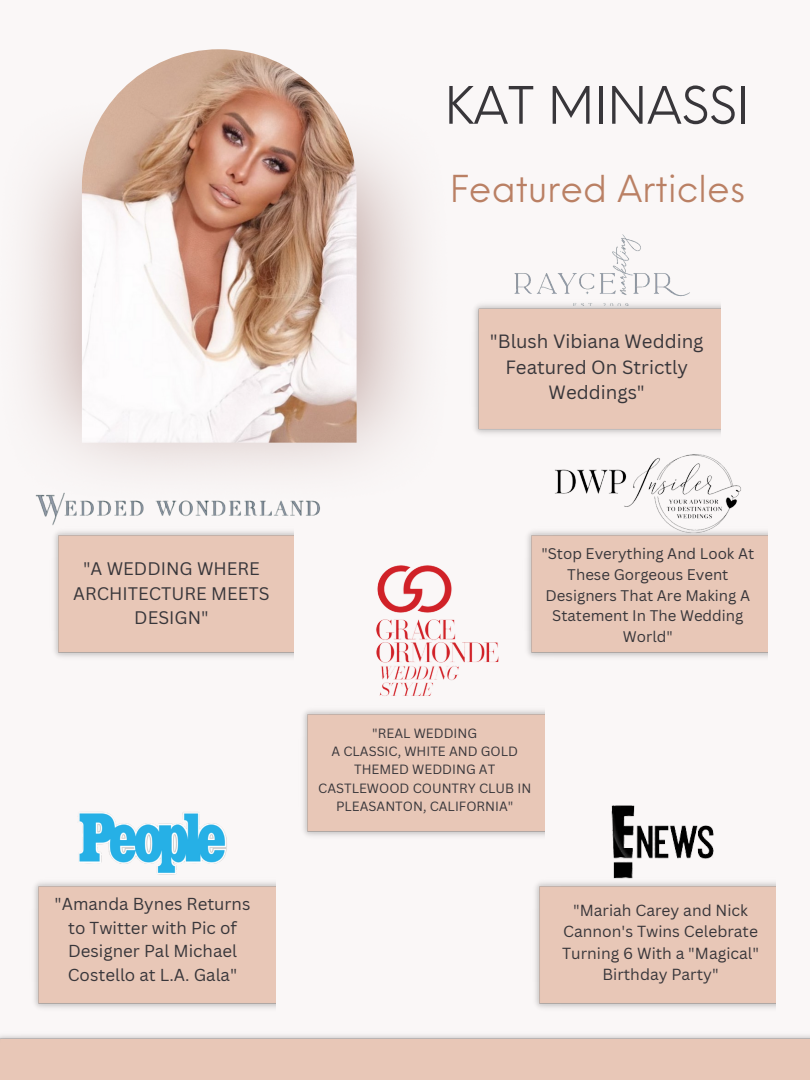
<style>
.page{position:relative;width:810px;height:1080px;background:#faf7f7}
.page>*{position:absolute;margin:0;border:0;box-sizing:border-box;transform-origin:0 0}
.t1{font:50.31px "Neue Einstellung";color:#38363a}
.t2{font:36.25px "Neue Einstellung";color:#ba8064}
.t3{font:18.69px/25.8px "Canva Sans";color:#38363a;text-align:center}
.t4{font:17.69px/24.4px "Canva Sans";color:#38363a;text-align:center}
.t5{font:16.88px/23.4px "Canva Sans";color:#38363a;text-align:center}
.t6{font:15.62px/21.6px "Canva Sans";color:#38363a;text-align:center}
.t7{font:15px/20.6px "Canva Sans";color:#38363a;text-align:center}
.t8{font:13.06px/18.2px "Canva Sans";color:#38363a;text-align:center}
</style>
<div class="page">
<img style="left:82px;top:49px;width:275px;height:394px">
<img style="left:34px;top:882px;width:241px;height:126px">
<img style="left:474px;top:304px;width:246px;height:130px">
<img style="left:54px;top:531px;width:240px;height:126px">
<img style="left:535px;top:882px;width:241px;height:126px">
<img style="left:601px;top:805px;width:119px;height:80px">
<img style="left:77px;top:813px;width:151px;height:72px">
<div style="left:527px;top:531px;width:240px;height:126px;background:#e8c7b7"></div>
<img style="left:544px;top:454px;width:208px;height:86px">
<img style="left:503px;top:234px;width:196px;height:72px">
<img style="left:35px;top:492px;width:286px;height:33px">
<img style="left:376px;top:565px;width:123px;height:131px">
<img style="left:303px;top:710px;width:241px;height:126px">
<h1 class="t1" style="left:445px;top:60px;width:307px">KAT MINASSI</h1>
<h2 class="t2" style="left:450px;top:157px;width:297px">Featured Articles</h2>
<h3 class="t3" style="left:490px;top:328px;width:215px">"Blush Vibiana Wedding<br>Featured On Strictly<br>Weddings"</h3>
<h3 class="t4" style="left:73px;top:556px;width:198px">"A WEDDING WHERE<br>ARCHITECTURE MEETS<br>DESIGN"</h3>
<p class="t5" style="left:55px;top:892px;width:197px">"Amanda Bynes Returns to Twitter with Pic of<br>Designer Pal Michael<br>Costello at L.A. Gala"</p>
<p class="t7" style="left:541px;top:543px;width:214px">"Stop Everything And Look At<br>These Gorgeous Event<br>Designers That Are Making A<br>Statement In The Wedding<br>World"</p>
<p class="t8" style="left:318px;top:724px;width:215px">"REAL WEDDING<br>A CLASSIC, WHITE AND GOLD<br>THEMED WEDDING AT<br>CASTLEWOOD COUNTRY CLUB IN<br>PLEASANTON, CALIFORNIA"</p>
<p class="t6" style="left:562px;top:899px;width:199px">"Mariah Carey and Nick<br>Cannon's Twins Celebrate<br>Turning 6 With a "Magical"<br>Birthday Party"</p>
</div>
